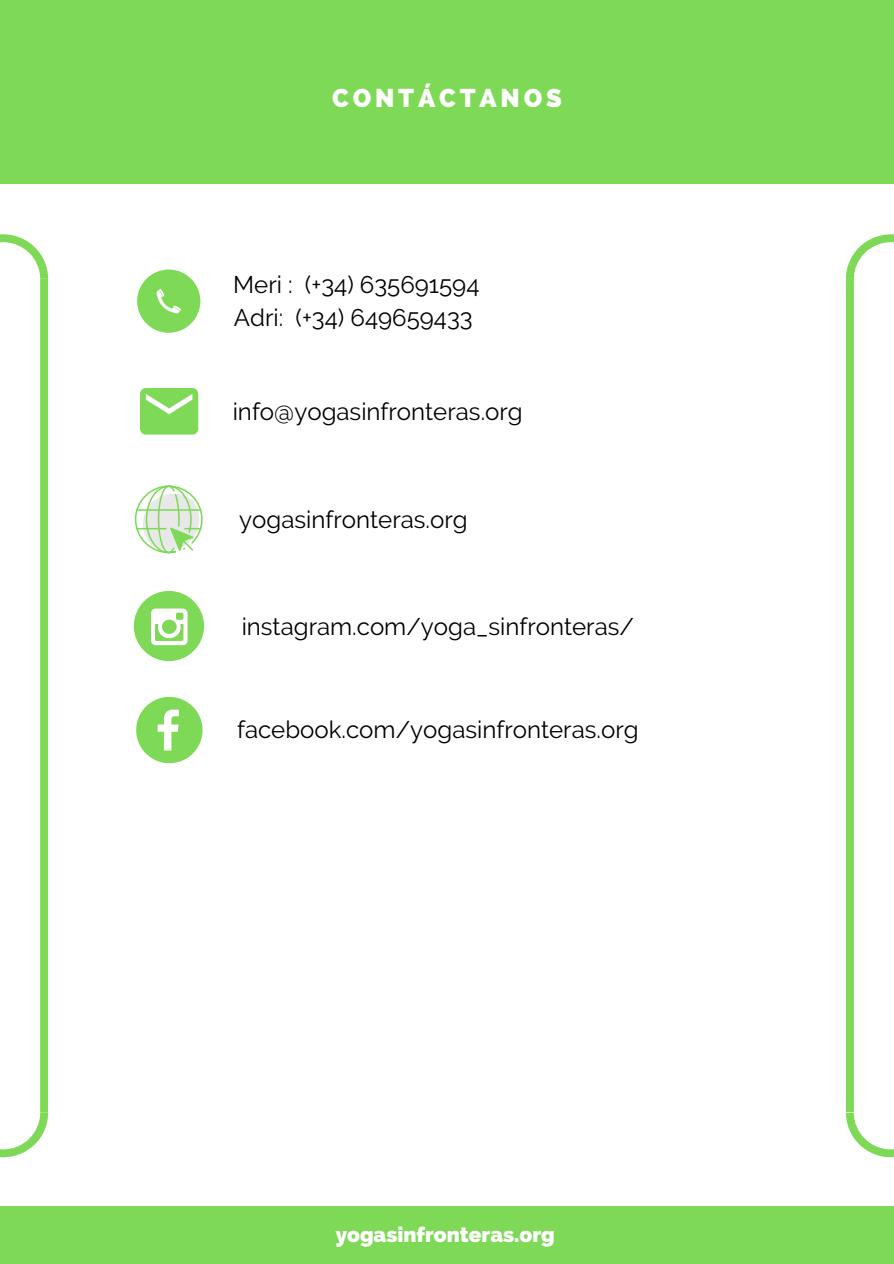
<style>
.page{position:relative;width:894px;height:1264px;background:#fff}
.page>*{position:absolute;margin:0;border:0;box-sizing:border-box;transform-origin:0 0}
.t1{font:800 25.65px "Raleway";letter-spacing:.15em;color:#fff}
.t2{font:24px/32.7px "Raleway";color:#000}
.t3{font:800 21px "Raleway";color:#fff}
</style>
<div class="page">
<div style="left:0;top:0;width:893px;height:183px;background:#7ed957"></div>
<div style="left:0;top:1205px;width:893px;height:58px;background:#7ed957"></div>
<svg style="left:845px;top:234px;width:48px;height:923px"></svg>
<svg style="left:0;top:234px;width:48px;height:923px"></svg>
<div style="left:137px;top:269px;width:63px;height:64px;background:#7ed957;border-radius:50%"></div>
<svg style="left:156px;top:289px;width:25px;height:24px"></svg>
<svg style="left:140px;top:388px;width:58px;height:46px;background:#8cdd69"></svg>
<svg style="left:135px;top:485px;width:67px;height:68px"></svg>
<div style="left:134px;top:591px;width:70px;height:70px;background:#7ed957;border-radius:50%"></div>
<svg style="left:151px;top:608px;width:36px;height:37px"></svg>
<svg style="left:136px;top:697px;width:66px;height:66px"></svg>
<p class="t1" style="left:332px;top:83px;width:231px">CONTÁCTANOS</p>
<p class="t2" style="left:233px;top:268px;width:248px">Meri : (+34) 635691594<br>Adri: (+34) 649659433</p>
<p class="t2" style="left:233px;top:395px;width:291px">info@yogasinfronteras.org</p>
<p class="t2" style="left:239px;top:503px;width:230px">yogasinfronteras.org</p>
<p class="t2" style="left:242px;top:610px;width:394px">instagram.com/yoga_sinfronteras/</p>
<p class="t2" style="left:237px;top:713px;width:403px">facebook.com/yogasinfronteras.org</p>
<p class="t3" style="left:335px;top:1222px;width:220px">yogasinfronteras.org</p>
</div>
